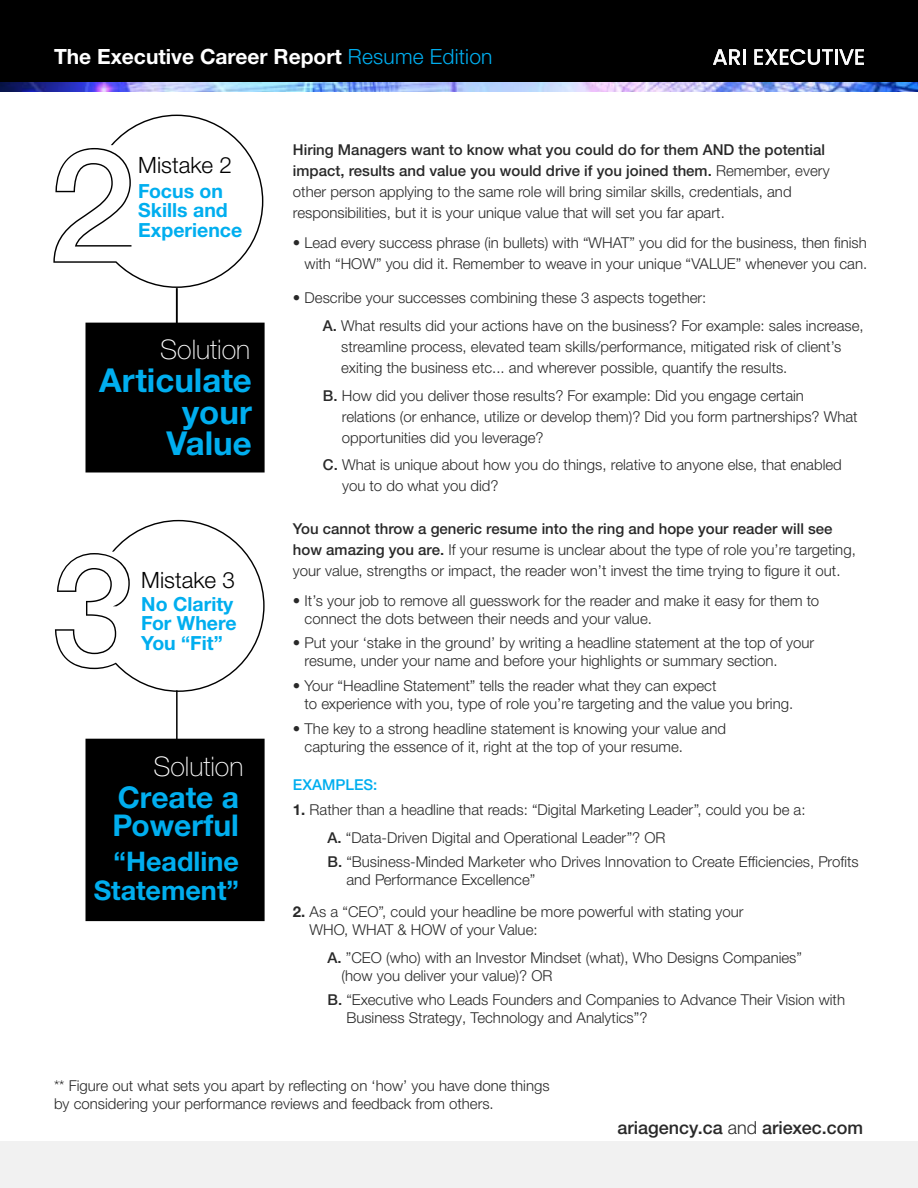
<style>
.page{position:relative;width:918px;height:1188px;background:#fff}
.page>*{position:absolute;margin:0;border:0;box-sizing:border-box;transform-origin:0 0}
.t1{font:700 33px/31.5px "Helvetica Neue LTW1 G";color:#00aeef;text-align:right}
.t2{font:700 30px/28.5px "Helvetica Neue LTW1 G";color:#00aeef}
.t3{font:700 27px/28.5px "Helvetica Neue LTW1 G";color:#00aeef;text-align:right}
.t4{font:100 27px "Helvetica Neue LTW1 G";color:#fff}
.t5{font:300 22.5px "Helvetica Neue LTW1 G";color:#000}
.t6{font:700 21px "Helvetica Neue LTW1 G";color:#fff}
.t7{font:700 19.5px/19.5px "Helvetica Neue LTW1 G";color:#00aeef}
.t8{font:500 18px "Helvetica Neue LTW1 G";color:#292929}
.t9{font:300 15px/21px "Helvetica Neue LTW1 G";color:#292929}
.t10{font:500 15px "Helvetica Neue LTW1 G";color:#00aeef}
.s1{font-weight:300;color:#00aeef}
.s2{font-weight:500}
.s3{font-weight:700}
.s4{font-weight:300}
</style>
<div class="page">
<div style="left:86px;top:739px;width:178px;height:181px;background:#000"></div>
<div style="left:86px;top:739px;width:179px;height:182px;border:2px solid #000"></div>
<div style="left:86px;top:323px;width:178px;height:149px;background:#000"></div>
<hr style="left:176px;top:288px;width:2px;height:58px;background:#000">
<hr style="left:176px;top:690px;width:2px;height:58px;background:#000">
<svg style="left:53px;top:115px;width:210px;height:173px"></svg>
<svg style="left:55px;top:520px;width:210px;height:172px"></svg>
<div style="left:0;top:1142px;width:918px;height:46px;background:#f1f1f1"></div>
<img style="left:0;top:82px;width:918px;height:10px">
<div style="left:0;top:0;width:918px;height:82px;background:#000"></div>
<svg style="left:713px;top:49px;width:27px;height:16px"></svg>
<hr style="left:743px;top:49px;width:3px;height:16px;background:#fafafa">
<svg style="left:754px;top:49px;width:79px;height:16px"></svg>
<hr style="left:835px;top:49px;width:3px;height:16px;background:#fafafa">
<svg style="left:839px;top:49px;width:25px;height:16px"></svg>
<h3 class="t6" style="left:54px;top:44px;width:440px">The Executive Career Report <span class="s1">Resume Edition</span></h3>
<h3 class="t5" style="left:138px;top:151px;width:95px">Mistake 2</h3>
<h3 class="t7" style="left:138px;top:181px;width:105px">Focus on<br>Skills and<br>Experience</h3>
<h3 class="t4" style="left:160px;top:333px;width:92px">Solution</h3>
<h1 class="t1" style="left:99px;top:365px;width:154px">Articulate your<br>Value</h1>
<h3 class="t5" style="left:141px;top:566px;width:95px">Mistake 3</h3>
<h3 class="t7" style="left:141px;top:594px;width:97px">No Clarity<br>For Where<br>You “Fit”</h3>
<h3 class="t4" style="left:153px;top:751px;width:92px">Solution</h3>
<h2 class="t2" style="left:112px;top:782px;width:128px">Create a<br>Powerful</h2>
<h3 class="t3" style="left:94px;top:847px;width:147px">“Headline<br>Statement”</h3>
<p class="t9" style="left:293px;top:139px;width:538px"><span class="s2">Hiring Managers want to know what you could do for them AND the potential impact, results and value you would drive if you joined them.</span> Remember, every other person applying to the same role will bring similar skills, credentials, and responsibilities, but it is your unique value that will set you far apart.</p>
<p class="t9" style="left:293px;top:232px;width:576px;text-align:right">• Lead every success phrase (in bullets) with “WHAT” you did for the business, then finish with “HOW” you did it. Remember to weave in your unique “VALUE” whenever you can.</p>
<p class="t9" style="left:323px;top:284px;width:542px;line-height:27.8px;text-indent:-30px">• Describe your successes combining these 3 aspects together:<br><span class="s2">A.</span> What results did your actions have on the business? For example: sales increase,</p>
<p class="t9" style="left:341px;top:336px;width:502px">streamline process, elevated team skills/performance, mitigated risk of client’s exiting the business etc... and wherever possible, quantify the results.</p>
<p class="t9" style="left:342px;top:385px;width:517px;text-indent:-19px"><span class="s2">B.</span> How did you deliver those results? For example: Did you engage certain relations (or enhance, utilize or develop them)? Did you form partnerships? What opportunities did you leverage?</p>
<p class="t9" style="left:342px;top:455px;width:501px;text-indent:-19px"><span class="s2">C.</span> What is unique about how you do things, relative to anyone else, that enabled you to do what you did?</p>
<p class="t9" style="left:293px;top:518px;width:564px"><span class="s2">You cannot throw a generic resume into the ring and hope your reader will see how amazing you are.</span> If your resume is unclear about the type of role you’re targeting, your value, strengths or impact, the reader won’t invest the time trying to figure it out.</p>
<p class="t9" style="left:305px;top:591px;width:516px;line-height:18px;text-indent:-12px">• It’s your job to remove all guesswork for the reader and make it easy for them to connect the dots between their needs and your value.</p>
<p class="t9" style="left:305px;top:634px;width:511px;line-height:18px;text-indent:-12px">• Put your ‘stake in the ground’ by writing a headline statement at the top of your resume, under your name and before your highlights or summary section.</p>
<p class="t9" style="left:305px;top:677px;width:490px;line-height:18px;text-indent:-12px">• Your “Headline Statement” tells the reader what they can expect<br>to experience with you, type of role you’re targeting and the value you bring.</p>
<p class="t9" style="left:305px;top:720px;width:423px;line-height:18px;text-indent:-12px">• The key to a strong headline statement is knowing your value and capturing the essence of it, right at the top of your resume.</p>
<p class="t10" style="left:293px;top:776px;width:86px">EXAMPLES:</p>
<p class="t9" style="left:327px;top:796px;width:480px;line-height:27.8px;text-indent:-34px"><span class="s3">1.</span> Rather than a headline that reads: “Digital Marketing Leader”, could you be a:<br><span class="s2">A.</span> “Data-Driven Digital and Operational Leader”? OR</p>
<p class="t9" style="left:346px;top:853px;width:514px;line-height:18px;text-indent:-19px"><span class="s2">B.</span> “Business-Minded Marketer who Drives Innovation to Create Efficiencies, Profits and Performance Excellence”</p>
<p class="t9" style="left:310px;top:903px;width:436px;line-height:18px;text-indent:-17px"><span class="s3">2.</span> As a “CEO”, could your headline be more powerful with stating your<br>WHO, WHAT &amp; HOW of your Value:</p>
<p class="t9" style="left:342px;top:948px;width:462px;line-height:18px;text-indent:-14px"><span class="s2">A.</span> ”CEO (who) with an Investor Mindset (what), Who Designs Companies” (how you deliver your value)? OR</p>
<p class="t9" style="left:346px;top:991px;width:500px;line-height:18px;text-indent:-19px"><span class="s2">B.</span> “Executive who Leads Founders and Companies to Advance Their Vision with<br>Business Strategy, Technology and Analytics”?</p>
<p class="t9" style="left:54px;top:1077px;width:497px;line-height:18px">** Figure out what sets you apart by reflecting on ‘how’ you have done things by considering your performance reviews and feedback from others.</p>
<p class="t8" style="left:618px;top:1117px;width:247px">ariagency.ca <span class="s4">and</span> ariexec.com</p>
</div>
